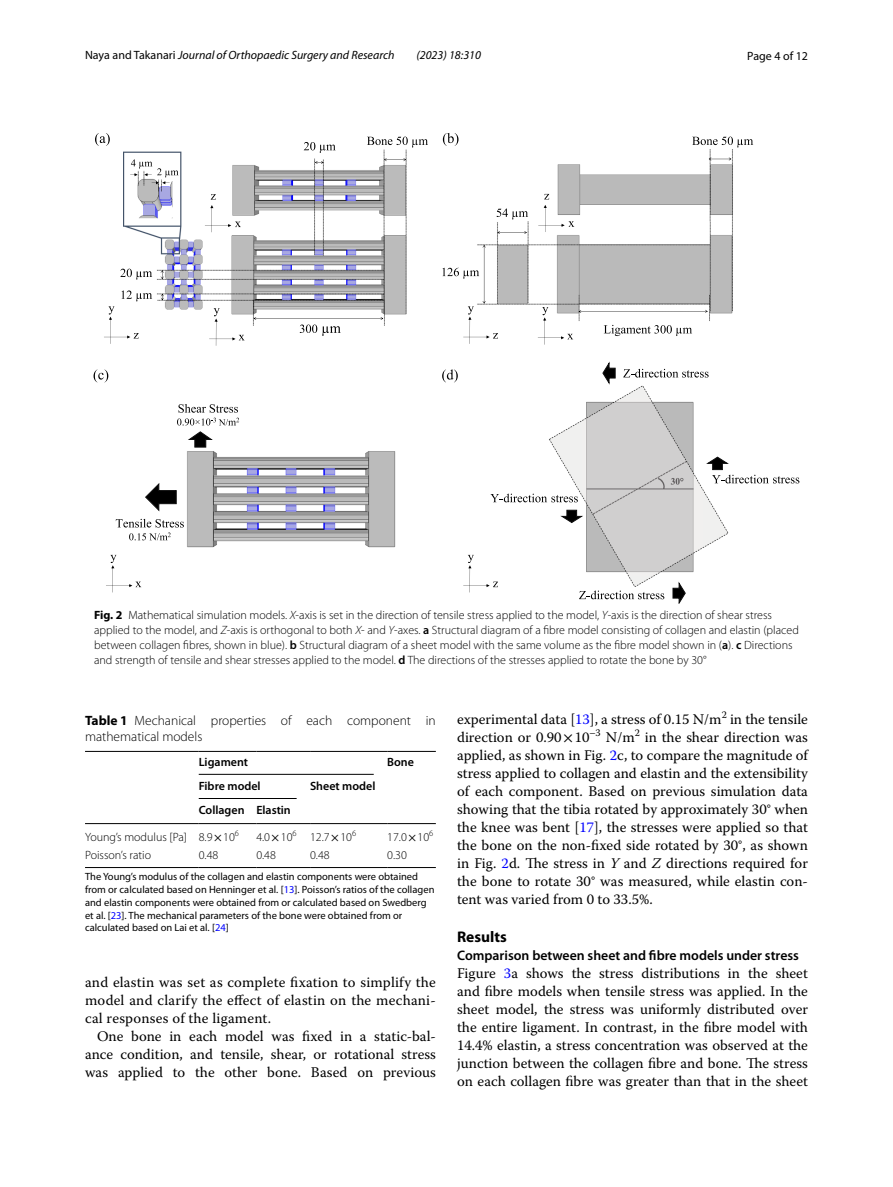
<style>
.page{position:relative;width:893px;height:1187px;background:#fff}
.page>*{position:absolute;margin:0;border:0;box-sizing:border-box;transform-origin:0 0}
.t1{font:700 15.45px "Myriad Pro";color:#000}
.t2{font:14.7px/18px "Warnock Pro";color:#000;text-align:justify}
.t3{font:600 13.8px "Myriad Pro";color:#000}
.t4{font:300 13.5px/16.5px "Myriad Pro";color:#000}
.t5{font:300 12px/15px "Myriad Pro";color:#000}
.t6{font:italic 12px "Myriad Pro";color:#000}
.t7{font:600 12px "Myriad Pro";color:#000}
.t8{font:12px "Myriad Pro";color:#000}
.t9{font:10.5px/12.8px "Myriad Pro";color:#000}
.s1{font-style:normal}
.s2{font-weight:700}
.s3{font-style:italic}
.s4{font-weight:600}
.s5{font-family:"STIX";font-weight:400}
.s6{color:#00f}
.s7{font-family:"STIX"}
</style>
<div class="page">
<img style="left:124px;top:149px;width:612px;height:437px">
<svg style="left:145px;top:482px;width:32px;height:29px"></svg>
<svg style="left:188px;top:431px;width:25px;height:16px"></svg>
<svg style="left:116px;top:519px;width:68px;height:21px"></svg>
<svg style="left:177px;top:404px;width:62px;height:21px"></svg>
<svg style="left:442px;top:369px;width:16px;height:13px"></svg>
<svg style="left:367px;top:137px;width:61px;height:10px"></svg>
<svg style="left:443px;top:133px;width:15px;height:13px"></svg>
<svg style="left:95px;top:133px;width:15px;height:13px"></svg>
<svg style="left:161px;top:294px;width:3px;height:6px"></svg>
<svg style="left:315px;top:161px;width:9px;height:3px"></svg>
<svg style="left:254px;top:317px;width:129px;height:19px"></svg>
<svg style="left:120px;top:269px;width:32px;height:10px"></svg>
<svg style="left:304px;top:142px;width:32px;height:11px"></svg>
<svg style="left:384px;top:158px;width:22px;height:3px"></svg>
<svg style="left:94px;top:369px;width:14px;height:13px"></svg>
<svg style="left:161px;top:270px;width:3px;height:9px"></svg>
<svg style="left:604px;top:325px;width:88px;height:11px"></svg>
<svg style="left:579px;top:310px;width:129px;height:3px"></svg>
<svg style="left:497px;top:208px;width:31px;height:11px"></svg>
<svg style="left:497px;top:231px;width:30px;height:3px"></svg>
<svg style="left:709px;top:157px;width:22px;height:3px"></svg>
<svg style="left:692px;top:137px;width:61px;height:10px"></svg>
<svg style="left:672px;top:582px;width:14px;height:22px"></svg>
<svg style="left:490px;top:493px;width:88px;height:9px"></svg>
<svg style="left:707px;top:456px;width:92px;height:27px"></svg>
<svg style="left:579px;top:590px;width:85px;height:9px"></svg>
<svg style="left:623px;top:369px;width:86px;height:8px"></svg>
<svg style="left:602px;top:361px;width:14px;height:22px"></svg>
<svg style="left:205px;top:194px;width:36px;height:38px"></svg>
<svg style="left:104px;top:290px;width:48px;height:54px"></svg>
<svg style="left:130px;top:159px;width:48px;height:25px"></svg>
<svg style="left:209px;top:308px;width:36px;height:38px"></svg>
<svg style="left:544px;top:194px;width:5px;height:5px"></svg>
<svg style="left:538px;top:205px;width:36px;height:27px"></svg>
<svg style="left:538px;top:307px;width:35px;height:37px"></svg>
<svg style="left:442px;top:245px;width:56px;height:99px"></svg>
<svg style="left:106px;top:555px;width:35px;height:37px"></svg>
<svg style="left:463px;top:555px;width:35px;height:37px"></svg>
<svg style="left:561px;top:509px;width:22px;height:14px"></svg>
<hr style="left:85px;top:751px;width:114px;height:1px;background:#000">
<hr style="left:85px;top:823px;width:114px;height:1px;background:#000">
<hr style="left:199px;top:751px;width:57px;height:1px;background:#000">
<hr style="left:256px;top:751px;width:54px;height:1px;background:#000">
<hr style="left:310px;top:751px;width:77px;height:1px;background:#000">
<hr style="left:387px;top:751px;width:49px;height:1px;background:#000">
<hr style="left:387px;top:823px;width:49px;height:1px;background:#000">
<hr style="left:310px;top:823px;width:77px;height:1px;background:#000">
<hr style="left:199px;top:823px;width:57px;height:1px;background:#000">
<hr style="left:256px;top:823px;width:54px;height:1px;background:#000">
<hr style="left:85px;top:867px;width:114px;height:1px;background:#000">
<hr style="left:199px;top:867px;width:57px;height:1px;background:#000">
<hr style="left:256px;top:867px;width:54px;height:1px;background:#000">
<hr style="left:310px;top:867px;width:77px;height:1px;background:#000">
<hr style="left:387px;top:867px;width:49px;height:1px;background:#000">
<hr style="left:199px;top:774px;width:175px;height:1px;background:#000">
<hr style="left:199px;top:798px;width:98px;height:1px;background:#000">
<p class="t6" style="left:85px;top:48px;width:311px"><span class="s1">Naya and Takanari</span> Journal of Orthopaedic Surgery and Research</p>
<p class="t6" style="left:416px;top:48px;width:66px">(2023) 18:310</p>
<p class="t8" style="left:747px;top:48px;width:62px">Page 4 of 12</p>
<p class="t5" style="left:94px;top:607px;width:706px"><span class="s2">Fig. 2</span> Mathematical simulation models. <span class="s3">X</span>-axis is set in the direction of tensile stress applied to the model, <span class="s3">Y</span>-axis is the direction of shear stress applied to the model, and <span class="s3">Z</span>-axis is orthogonal to both <span class="s3">X</span>- and <span class="s3">Y</span>-axes. <span class="s4">a</span> Structural diagram of a fibre model consisting of collagen and elastin (placed between collagen fibres, shown in blue). <span class="s4">b</span> Structural diagram of a sheet model with the same volume as the fibre model shown in (<span class="s4">a</span>). <span class="s4">c</span> Directions and strength of tensile and shear stresses applied to the model. <span class="s4">d</span> The directions of the stresses applied to rotate the bone by 30°</p>
<p class="t4" style="left:85px;top:712px;width:352px"><span class="s2">Table 1</span> Mechanical properties of each component in mathematical models</p>
<p class="t7" style="left:199px;top:754px;width:51px">Ligament</p>
<p class="t7" style="left:387px;top:754px;width:28px">Bone</p>
<p class="t7" style="left:199px;top:778px;width:63px">Fibre model</p>
<p class="t7" style="left:310px;top:778px;width:67px">Sheet model</p>
<p class="t7" style="left:199px;top:802px;width:94px">Collagen Elastin</p>
<p class="t5" style="left:85px;top:829px;width:155px">Young’s modulus [Pa] 8.9<span class="s5">×</span> -10<sup>6</sup></p>
<p class="t5" style="left:256px;top:829px;width:101px">4.0<span class="s5">×</span> -10<sup>6</sup> 12.7<span class="s5">×</span> -10<sup>6</sup></p>
<p class="t5" style="left:387px;top:829px;width:48px">17.0<span class="s5">×</span> -10<sup>6</sup></p>
<p class="t5" style="left:85px;top:847px;width:67px">Poisson’s ratio</p>
<p class="t5" style="left:199px;top:847px;width:21px">0.48</p>
<p class="t5" style="left:256px;top:847px;width:21px">0.48</p>
<p class="t5" style="left:310px;top:847px;width:21px">0.48</p>
<p class="t5" style="left:387px;top:847px;width:21px">0.30</p>
<p class="t9" style="left:85px;top:870px;width:351px">The Young’s modulus of the collagen and elastin components were obtained from or calculated based on Henninger et al. [<span class="s6">13</span>]. Poisson’s ratios of the collagen and elastin components were obtained from or calculated based on Swedberg et al. [<span class="s6">23</span>]. The mechanical parameters of the bone were obtained from or calculated based on Lai et al. [<span class="s6">24</span>]</p>
<p class="t2" style="left:85px;top:972px;width:352px">and elastin was set as complete fixation to simplify the model and clarify the effect of elastin on the mechani&shy;cal responses of the ligament.</p>
<p class="t2" style="left:85px;top:1026px;width:352px;text-indent:12px">One bone in each model was fixed in a static-bal&shy;ance condition, and tensile, shear, or rotational stress was applied to the other bone. Based on previous</p>
<p class="t2" style="left:457px;top:710px;width:352px">experimental data [<span class="s6">13</span>], a stress of 0.15 N/m<sup>2</sup> in the tensile direction or 0.90<span class="s7">×</span> -10<sup>–3</sup> N/m<sup>2</sup> in the shear direction was applied, as shown in Fig. <span class="s6">2</span>c, to compare the magnitude of stress applied to collagen and elastin and the extensibility of each component. Based on previous simulation data showing that the tibia rotated by approximately 30° when the knee was bent [<span class="s6">17</span>], the stresses were applied so that the bone on the non-fixed side rotated by 30°, as shown in Fig. <span class="s6">2</span>d. The stress in <span class="s3">Y</span> and <span class="s3">Z</span> directions required for the bone to rotate 30° was measured, while elastin con&shy;tent was varied from 0 to 33.5%.</p>
<p class="t1" style="left:457px;top:926px;width:51px">Results</p>
<p class="t3" style="left:457px;top:946px;width:343px">Comparison between sheet and fibre models under stress</p>
<p class="t2" style="left:457px;top:964px;width:352px">Figure <span class="s6">3</span>a shows the stress distributions in the sheet and fibre models when tensile stress was applied. In the sheet model, the stress was uniformly distributed over the entire ligament. In contrast, in the fibre model with 14.4% elastin, a stress concentration was observed at the junction between the collagen fibre and bone. The stress on each collagen fibre was greater than that in the sheet</p>
</div>
